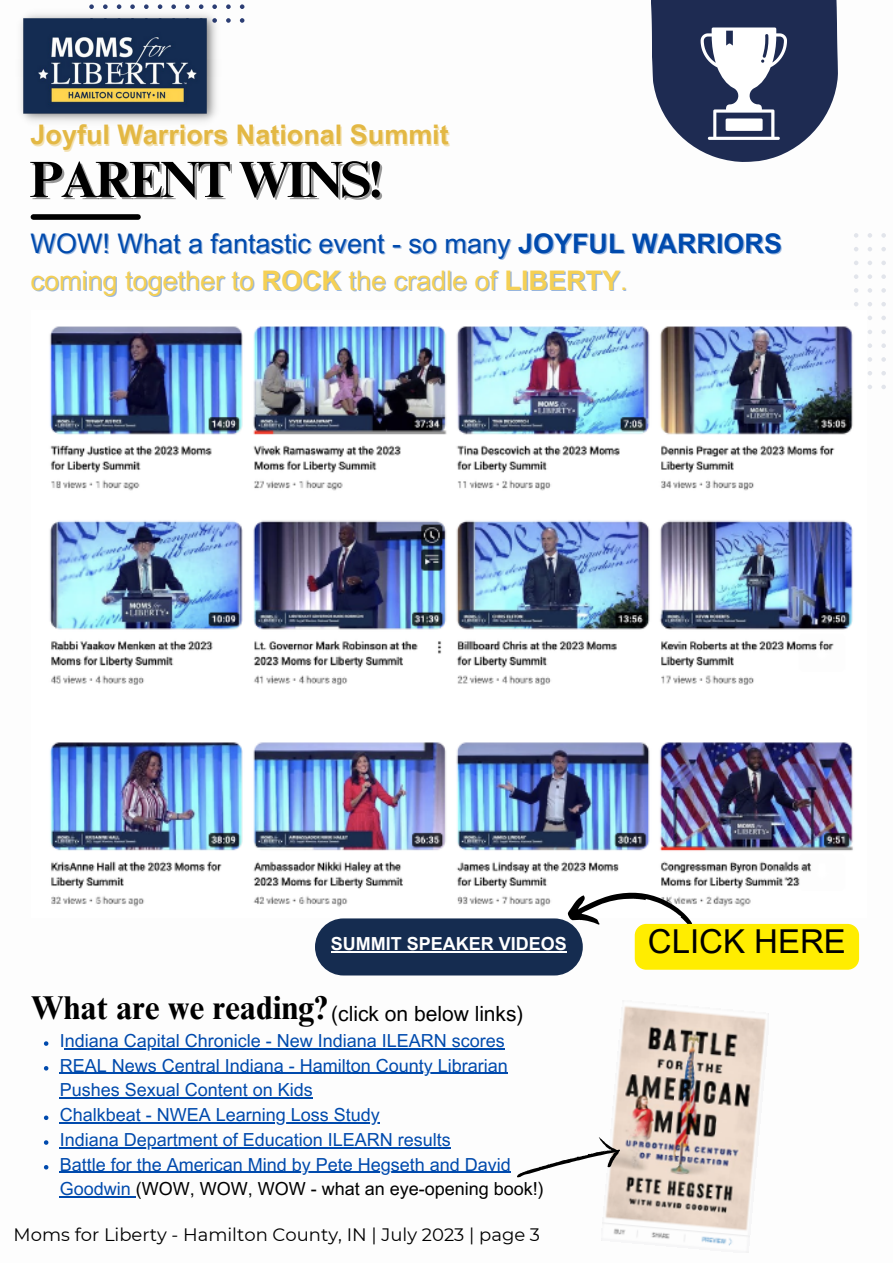
<style>
.page{position:relative;width:893px;height:1264px;background:#fff}
.page>*{position:absolute;margin:0;border:0;box-sizing:border-box;transform-origin:0 0}
.t1{font:700 51px "Times NRMT Pro";letter-spacing:-.05em;color:#000}
.t2{font:700 33px "Times NRMT Pro";color:#000}
.t3{font:33px "Arial MT Pro";color:#000}
.t4{font:27px "Arial MT Pro";color:#004aad}
.t5{font:27px "Arial MT Pro";color:#f5d054}
.t6{font:700 27px "Arial MT Pro";color:#e3b844}
.t7{font:21px "Arial MT Pro";color:#000}
.t8{font:18px/24.8px "Arial MT Pro";color:#004aad}
.t9{font:18px "Montserrat";color:#000}
.t10{font:700 18px "Arial MT Pro";color:#fff}
.s1{font-weight:700}
.s2{font-weight:700;color:rgb(0 74 173/.4)}
.s3{color:rgb(0 74 173/.4)}
.s4{color:#000}
</style>
<div class="page">
<div style="left:33px;top:214px;width:105px;height:6px;background:#000"></div>
<svg style="left:854px;top:233px;width:32px;height:156px"></svg>
<svg style="left:89px;top:4px;width:155px;height:19px"></svg>
<img style="left:20px;top:7px;width:204px;height:115px">
<svg style="left:651px;top:0;width:187px;height:162px"></svg>
<img style="left:49px;top:311px;width:817px;height:596px">
<div style="left:315px;top:918px;width:267px;height:57px;background:#152c50;border-radius:29px"></div>
<hr style="left:331px;top:951px;width:236px;height:1px;background:#fff">
<img style="left:601px;top:1000px;width:168px;height:253px">
<svg style="left:517px;top:1132px;width:107px;height:48px"></svg>
<svg style="left:44px;top:1041px;width:4px;height:4px"></svg>
<hr style="left:65px;top:1048px;width:440px;height:1px;background:#004aad">
<svg style="left:44px;top:1066px;width:4px;height:4px"></svg>
<hr style="left:60px;top:1072px;width:448px;height:1px;background:#004aad">
<hr style="left:60px;top:1097px;width:253px;height:1px;background:#004aad">
<svg style="left:44px;top:1115px;width:4px;height:4px"></svg>
<hr style="left:60px;top:1122px;width:320px;height:1px;background:#004aad">
<svg style="left:44px;top:1140px;width:4px;height:4px"></svg>
<hr style="left:60px;top:1146px;width:391px;height:2px;background:#004aad">
<svg style="left:44px;top:1165px;width:4px;height:4px"></svg>
<hr style="left:60px;top:1171px;width:451px;height:1px;background:#004aad">
<hr style="left:60px;top:1196px;width:76px;height:1px;background:#004aad">
<svg style="left:567px;top:891px;width:292px;height:78px"></svg>
<p class="t6" style="left:31px;top:125px;width:419px">Joyful Warriors National Summit</p>
<p class="t1" style="left:29px;top:160px;width:355px">PARENT WINS!</p>
<p class="t4" style="left:31px;top:233px;width:753px">WOW! What a fantastic event - so many <span class="s1">JOYFUL WARRIORS</span></p>
<p class="t5" style="left:31px;top:270px;width:599px">coming together to <span class="s2">ROCK</span> the cradle of <span class="s1">LIBERTY</span><span class="s3">.</span></p>
<p class="t10" style="left:331px;top:936px;width:237px">SUMMIT SPEAKER VIDEOS</p>
<p class="t2" style="left:31px;top:995px;width:298px">What are we reading?</p>
<p class="t8" style="left:60px;top:1030px;width:446px">Indiana Capital Chronicle - New Indiana ILEARN scores</p>
<p class="t8" style="left:60px;top:1055px;width:449px">REAL News Central Indiana - Hamilton County Librarian<br>Pushes Sexual Content on Kids</p>
<p class="t8" style="left:60px;top:1104px;width:321px">Chalkbeat - NWEA Learning Loss Study</p>
<p class="t8" style="left:60px;top:1129px;width:392px">Indiana Department of Education ILEARN results</p>
<p class="t8" style="left:60px;top:1154px;width:485px">Battle for the American Mind by Pete Hegseth and David<br>Goodwin <span class="s4">(WOW, WOW, WOW - what an eye-opening book!)</span></p>
<p class="t7" style="left:331px;top:1005px;width:194px">(click on below links)</p>
<p class="t9" style="left:14px;top:1223px;width:528px">Moms for Liberty - Hamilton County, IN | July 2023 | page 3</p>
<p class="t3" style="left:648px;top:929px;width:199px">CLICK HERE</p>
</div>
